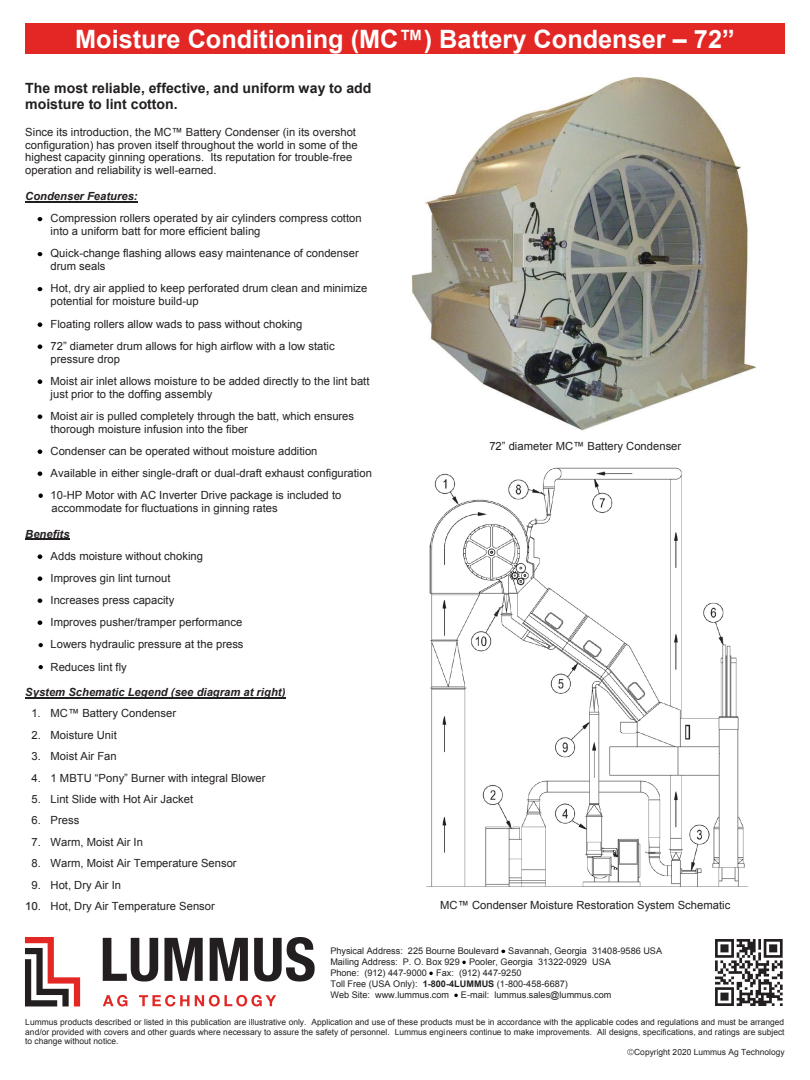
<style>
.page{position:relative;width:810px;height:1080px;background:#fff}
.page>*{position:absolute;margin:0;border:0;box-sizing:border-box;transform-origin:0 0}
.t1{font:700 25.31px "Arial";color:#fff}
.t2{font:700 14.06px/16.1px "Arial";color:#231f20}
.t3{font:11.25px/22.1px "Arial";color:#231f20}
.t4{font:italic 700 11.25px "Arial";color:#231f20}
.t5{font:9.12px/11px "Arial";color:#231f20}
.t6{font:8.44px "Arial";color:#231f20}
.s1{font-weight:700}
</style>
<div class="page">
<div style="left:25px;top:24px;width:760px;height:30px;background:#e22725"></div>
<svg style="left:502px;top:949px;width:4px;height:5px"></svg>
<svg style="left:462px;top:960px;width:4px;height:5px"></svg>
<svg style="left:429px;top:971px;width:4px;height:5px"></svg>
<svg style="left:454px;top:993px;width:4px;height:5px"></svg>
<svg style="left:628px;top:1048px;width:6px;height:8px"></svg>
<hr style="left:25px;top:201px;width:113px;height:2px;background:#231f20">
<img style="left:38px;top:217px;width:5px;height:5px">
<img style="left:38px;top:252px;width:5px;height:5px">
<img style="left:38px;top:287px;width:5px;height:5px">
<img style="left:38px;top:322px;width:5px;height:5px">
<img style="left:38px;top:344px;width:5px;height:5px">
<img style="left:38px;top:379px;width:5px;height:5px">
<svg style="left:38px;top:414px;width:5px;height:5px"></svg>
<svg style="left:38px;top:449px;width:5px;height:5px"></svg>
<img style="left:38px;top:471px;width:5px;height:5px">
<img style="left:38px;top:493px;width:5px;height:5px">
<hr style="left:25px;top:539px;width:45px;height:1px;background:#231f20">
<svg style="left:38px;top:554px;width:5px;height:5px"></svg>
<svg style="left:38px;top:576px;width:5px;height:5px"></svg>
<img style="left:38px;top:598px;width:5px;height:5px">
<img style="left:38px;top:620px;width:5px;height:5px">
<img style="left:38px;top:643px;width:5px;height:5px">
<img style="left:38px;top:665px;width:5px;height:5px">
<hr style="left:25px;top:697px;width:260px;height:2px;background:#231f20">
<img style="left:411px;top:77px;width:345px;height:354px">
<img style="left:426px;top:467px;width:322px;height:420px">
<svg style="left:25px;top:937px;width:55px;height:69px"></svg>
<svg style="left:103px;top:938px;width:55px;height:44px"></svg>
<svg style="left:164px;top:938px;width:39px;height:43px"></svg>
<svg style="left:210px;top:938px;width:38px;height:43px"></svg>
<svg style="left:254px;top:937px;width:61px;height:45px"></svg>
<svg style="left:103px;top:995px;width:24px;height:11px"></svg>
<svg style="left:139px;top:995px;width:137px;height:11px"></svg>
<img style="left:715px;top:939px;width:68px;height:67px">
<h1 class="t1" style="left:75px;top:21px;width:661px">Moisture Conditioning (MC™) Battery Condenser – 72”</h1>
<p class="t2" style="left:25px;top:80px;width:348px">The most reliable, effective, and uniform way to add moisture to lint cotton.</p>
<p class="t3" style="left:25px;top:125px;width:334px;line-height:12.9px">Since its introduction, the MC™ Battery Condenser (in its overshot configuration) has proven itself throughout the world in some of the highest capacity ginning operations. Its reputation for trouble-free operation and reliability is well-earned.</p>
<p class="t4" style="left:25px;top:189px;width:114px">Condenser Features:</p>
<p class="t3" style="left:51px;top:212px;width:313px;line-height:12.9px">Compression rollers operated by air cylinders compress cotton into a uniform batt for more efficient baling</p>
<p class="t3" style="left:51px;top:247px;width:310px;line-height:12.9px">Quick-change flashing allows easy maintenance of condenser drum seals</p>
<p class="t3" style="left:51px;top:282px;width:318px;line-height:13px">Hot, dry air applied to keep perforated drum clean and minimize potential for moisture build-up</p>
<p class="t3" style="left:51px;top:313px;width:286px">Floating rollers allow wads to pass without choking<br>72” diameter drum allows for high airflow with a low static</p>
<p class="t3" style="left:51px;top:348px;width:320px">pressure drop<br>Moist air inlet allows moisture to be added directly to the lint batt</p>
<p class="t3" style="left:51px;top:383px;width:305px">just prior to the doffing assembly<br>Moist air is pulled completely through the batt, which ensures</p>
<p class="t3" style="left:51px;top:418px;width:323px">thorough moisture infusion into the fiber<br>Condenser can be operated without moisture addition<br>Available in either single-draft or dual-draft exhaust configuration 10-HP Motor with AC Inverter Drive package is included to</p>
<p class="t3" style="left:52px;top:497px;width:228px">accommodate for fluctuations in ginning rates</p>
<p class="t4" style="left:25px;top:526px;width:46px">Benefits</p>
<p class="t3" style="left:51px;top:545px;width:194px">Adds moisture without choking<br>Improves gin lint turnout<br>Increases press capacity<br>Improves pusher/tramper performance<br>Lowers hydraulic pressure at the press<br>Reduces lint fly</p>
<p class="t4" style="left:25px;top:685px;width:262px">System Schematic Legend (see diagram at right)</p>
<p class="t3" style="left:31px;top:702px;width:146px">1. MC™ Battery Condenser</p>
<p class="t3" style="left:32px;top:724px;width:87px">2. Moisture Unit</p>
<p class="t3" style="left:32px;top:745px;width:87px">3. Moist Air Fan</p>
<p class="t3" style="left:32px;top:767px;width:235px">4. 1 MBTU “Pony” Burner with integral Blower</p>
<p class="t3" style="left:32px;top:788px;width:163px">5. Lint Slide with Hot Air Jacket</p>
<p class="t3" style="left:32px;top:809px;width:49px">6. Press</p>
<p class="t3" style="left:32px;top:831px;width:113px">7. Warm, Moist Air In</p>
<p class="t3" style="left:32px;top:852px;width:207px">8. Warm, Moist Air Temperature Sensor</p>
<p class="t3" style="left:32px;top:873px;width:91px">9. Hot, Dry Air In</p>
<p class="t3" style="left:25px;top:895px;width:191px">10. Hot, Dry Air Temperature Sensor</p>
<p class="t3" style="left:489px;top:435px;width:193px">72” diameter MC™ Battery Condenser</p>
<p class="t3" style="left:440px;top:894px;width:292px">MC™ Condenser Moisture Restoration System Schematic</p>
<p class="t5" style="left:330px;top:945px;width:333px">Physical Address: 225 Bourne Boulevard Savannah, Georgia 31408-9586 USA Mailing Address: P. O. Box 929 Pooler, Georgia 31322-0929 USA<br>Phone: (912) 447-9000 Fax: (912) 447-9250<br>Toll Free (USA Only): <span class="s1">1-800-4LUMMUS</span> (1-800-458-6687)<br>Web Site: www.lummus.com</p>
<p class="t5" style="left:461px;top:989px;width:152px">E-mail: lummus.sales@lummus.com</p>
<p class="t6" style="left:25px;top:1016px;width:760px">Lummus products described or listed in this publication are illustrative only. Application and use of these products must be in accordance with the applicable codes and regulations and must be arranged</p>
<p class="t6" style="left:25px;top:1026px;width:761px">and/or provided with covers and other guards where necessary to assure the safety of personnel. Lummus engineers continue to make improvements. All designs, specifications, and ratings are subject</p>
<p class="t6" style="left:25px;top:1036px;width:95px">to change without notice.</p>
<p class="t6" style="left:634px;top:1046px;width:152px">Copyright 2020 Lummus Ag Technology</p>
</div>
